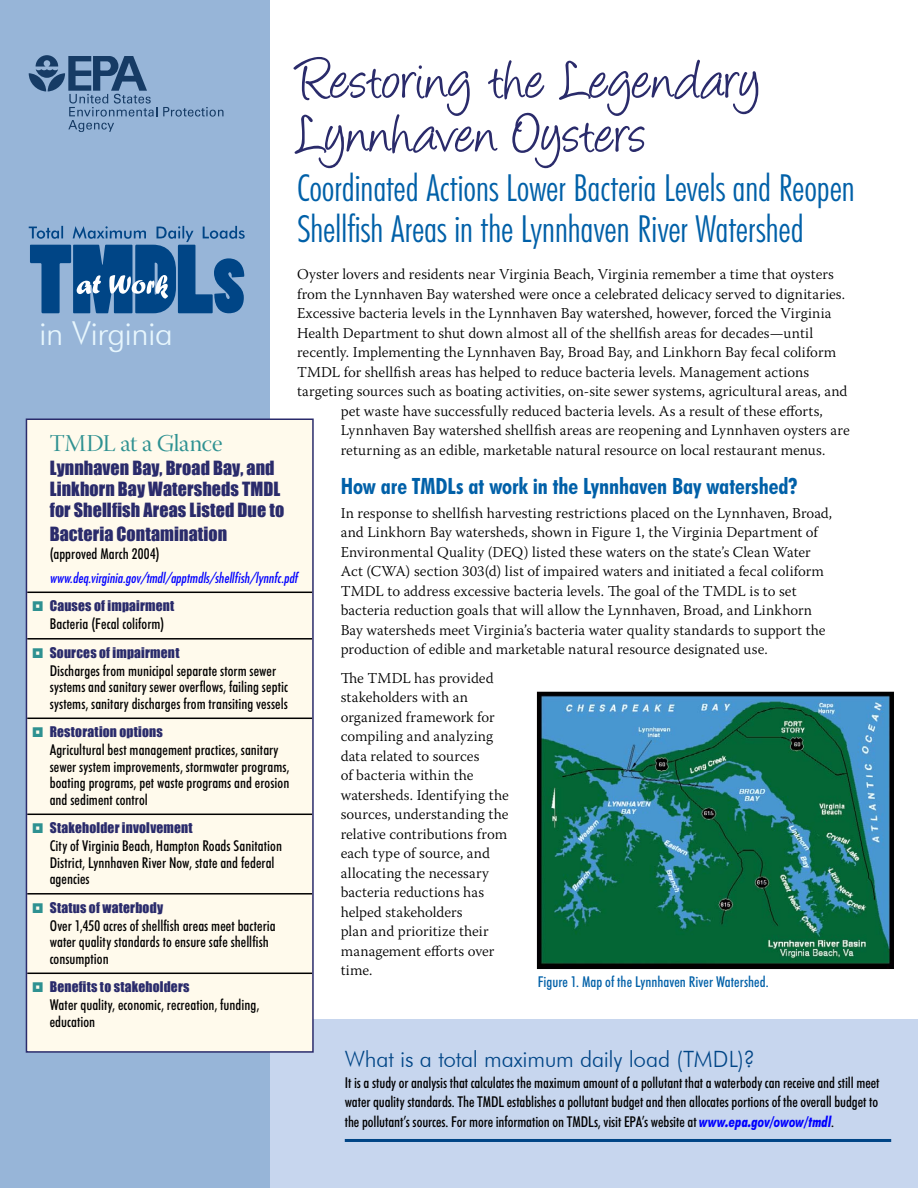
<style>
.page{position:relative;width:918px;height:1188px;background:#fff}
.page>*{position:absolute;margin:0;border:0;box-sizing:border-box;transform-origin:0 0}
.story_title_1{font:63px/54px "Angelina";letter-spacing:.01em;color:#2a2b6b}
.story_title_2{font:300 condensed 37.5px/40.5px "Futura BT";letter-spacing:-.005em;color:#0060a8}
.logo_state_id{font:300 33px "Futura BT";letter-spacing:-.02em;color:#e7f6fd}
.at_a_glance_label{font:24px "Warnock Pro Disp";letter-spacing:-.01em;color:#2e9191}
.subhead_1{font:700 condensed 22.5px "Futura BT";letter-spacing:-.005em;color:#0060a8}
.logo_state_id-2{font:300 22.5px "Futura BT";letter-spacing:-.01em;color:#004586}
.at_a_glance_title{font:18px/21px "Impact";letter-spacing:.005em;color:#2a2b6b}
.body_text{font:300 15px/19.5px "Warnock Pro";letter-spacing:.005em;color:#000}
.at_a_glance_2{font:500 condensed 15px/16.5px "Futura BT";letter-spacing:.005em;color:#000}
.box_text{font:500 condensed 15px/19.5px "Futura BT";letter-spacing:-.005em;color:#000;text-align:justify}
.at_a_glance_last{font:500 condensed 15px/16.5px "Futura BT";letter-spacing:.005em;color:#000}
.caption_left{font:500 condensed 15px "Futura BT";letter-spacing:.005em;color:#0060a8}
.at_a_glance_1{font:13.5px "Impact";letter-spacing:.015em;color:#2a2b6b}
.at_a_glance_url{font:italic 13.5px "Futura Md Cn BT";letter-spacing:.01em;color:#00f}
.s1{font-weight:700;font-style:italic;color:#00f}
</style>
<div class="page">
<div style="left:0;top:0;width:270px;height:1188px;background:#97b5d8"></div>
<div style="left:270px;top:1020px;width:648px;height:168px;background:#c7d6ee"></div>
<svg style="left:29px;top:226px;width:216px;height:87px"></svg>
<img style="left:538px;top:692px;width:355px;height:276px">
<hr style="left:345px;top:1139px;width:546px;height:3px;background:#004586">
<div style="left:26px;top:419px;width:287px;height:633px;background:#fffaec"></div>
<hr style="left:27px;top:592px;width:285px;height:1px;background:#000">
<hr style="left:27px;top:638px;width:285px;height:2px;background:#000">
<hr style="left:27px;top:718px;width:285px;height:1px;background:#000">
<hr style="left:27px;top:814px;width:285px;height:1px;background:#000">
<hr style="left:27px;top:893px;width:285px;height:2px;background:#000">
<hr style="left:27px;top:973px;width:285px;height:1px;background:#000">
<div style="left:26px;top:418px;width:288px;height:635px;border:2px solid #2a2b6b"></div>
<svg style="left:163px;top:107px;width:60px;height:10px"></svg>
<svg style="left:29px;top:55px;width:128px;height:77px"></svg>
<p class="story_title_1" style="left:297px;top:60px;width:465px">Restoring the Legendary<br>Lynnhaven Oysters</p>
<p class="story_title_2" style="left:297px;top:168px;width:559px">Coordinated Actions Lower Bacteria Levels and Reopen<br>Shellfish Areas in the Lynnhaven River Watershed</p>
<p class="body_text" style="left:297px;top:264px;width:538px">Oyster lovers and residents near Virginia Beach, Virginia remember a time that oysters</p>
<p class="body_text" style="left:297px;top:284px;width:550px">from the Lynnhaven Bay watershed were once a celebrated delicacy served to dignitaries.</p>
<p class="body_text" style="left:297px;top:303px;width:536px">Excessive bacteria levels in the Lynnhaven Bay watershed, however, forced the Virginia</p>
<p class="body_text" style="left:297px;top:323px;width:518px">Health Department to shut down almost all of the shellfish areas for decades—until</p>
<p class="body_text" style="left:297px;top:342px;width:541px">recently. Implementing the Lynnhaven Bay, Broad Bay, and Linkhorn Bay fecal coliform</p>
<p class="body_text" style="left:297px;top:362px;width:514px">TMDL for shellfish areas has helped to reduce bacteria levels. Management actions</p>
<p class="body_text" style="left:297px;top:381px;width:552px">targeting sources such as boating activities, on-site sewer systems, agricultural areas, and</p>
<p class="body_text" style="left:341px;top:401px;width:484px">pet waste have successfully reduced bacteria levels. As a result of these efforts,</p>
<p class="body_text" style="left:341px;top:420px;width:511px">Lynnhaven Bay watershed shellfish areas are reopening and Lynnhaven oysters are</p>
<p class="body_text" style="left:341px;top:440px;width:486px">returning as an edible, marketable natural resource on local restaurant menus.</p>
<p class="subhead_1" style="left:341px;top:472px;width:459px">How are TMDLs at work in the Lynnhaven Bay watershed?</p>
<p class="body_text" style="left:341px;top:503px;width:493px">In response to shellfish harvesting restrictions placed on the Lynnhaven, Broad, and Linkhorn Bay watersheds, shown in Figure 1, the Virginia Department of Environmental Quality (DEQ) listed these waters on the state’s Clean Water Act (CWA) section 303(d) list of impaired waters and initiated a fecal coliform TMDL to address excessive bacteria levels. The goal of the TMDL is to set bacteria reduction goals that will allow the Lynnhaven, Broad, and Linkhorn Bay watersheds meet Virginia’s bacteria water quality standards to support the production of edible and marketable natural resource designated use.</p>
<p class="body_text" style="left:341px;top:668px;width:170px">The TMDL has provided stakeholders with an organized framework for compiling and analyzing data related to sources<br>of bacteria within the watersheds. Identifying the sources, understanding the relative contributions from each type of source, and allocating the necessary bacteria reductions has helped stakeholders<br>plan and prioritize their management efforts over time.</p>
<p class="caption_left" style="left:538px;top:973px;width:232px">Figure 1. Map of the Lynnhaven River Watershed.</p>
<p class="logo_state_id" style="left:39px;top:313px;width:135px">in Virginia</p>
<p class="at_a_glance_label" style="left:50px;top:430px;width:174px">TMDL at a Glance</p>
<p class="at_a_glance_title" style="left:50px;top:457px;width:236px">Lynnhaven Bay, Broad Bay, and<br>Linkhorn Bay Watersheds TMDL for Shellfish Areas Listed Due to</p>
<p class="at_a_glance_title" style="left:50px;top:523px;width:179px">Bacteria Contamination</p>
<p class="at_a_glance_last" style="left:50px;top:545px;width:111px">(approved March 2004)</p>
<p class="at_a_glance_url" style="left:50px;top:569px;width:249px">www.deq.virginia.gov/tmdl/apptmdls/shellfish/lynnfc.pdf</p>
<p class="at_a_glance_1" style="left:50px;top:595px;width:126px">Causes of impairment</p>
<p class="at_a_glance_2" style="left:50px;top:615px;width:116px">Bacteria (Fecal coliform)</p>
<p class="at_a_glance_1" style="left:50px;top:642px;width:131px">Sources of impairment</p>
<p class="at_a_glance_2" style="left:50px;top:662px;width:240px">Discharges from municipal separate storm sewer systems and sanitary sewer overflows, failing septic systems, sanitary discharges from transiting vessels</p>
<p class="at_a_glance_1" style="left:50px;top:721px;width:115px">Restoration options</p>
<p class="at_a_glance_2" style="left:50px;top:741px;width:241px">Agricultural best management practices, sanitary sewer system improvements, stormwater programs, boating programs, pet waste programs and erosion and sediment control</p>
<p class="at_a_glance_1" style="left:50px;top:817px;width:145px">Stakeholder involvement</p>
<p class="at_a_glance_2" style="left:50px;top:837px;width:234px">City of Virginia Beach, Hampton Roads Sanitation<br>District, Lynnhaven River Now, state and federal agencies</p>
<p class="at_a_glance_1" style="left:50px;top:897px;width:115px">Status of waterbody</p>
<p class="at_a_glance_2" style="left:50px;top:917px;width:228px">Over 1,450 acres of shellfish areas meet bacteria water quality standards to ensure safe shellfish consumption</p>
<p class="at_a_glance_1" style="left:50px;top:976px;width:141px">Benefits to stakeholders</p>
<p class="at_a_glance_last" style="left:50px;top:996px;width:211px">Water quality, economic, recreation, funding, education</p>
<p class="logo_state_id-2" style="left:345px;top:1045px;width:412px">What is a total maximum daily load (TMDL)?</p>
<p class="box_text" style="left:345px;top:1073px;width:536px">It is a study or analysis that calculates the maximum amount of a pollutant that a waterbody can receive and still meet water quality standards. The TMDL establishes a pollutant budget and then allocates portions of the overall budget to the pollutant’s sources. For more information on TMDLs, visit EPA’s website at <span class="s1">www.epa.gov/owow/tmdl</span>.</p>
</div>
